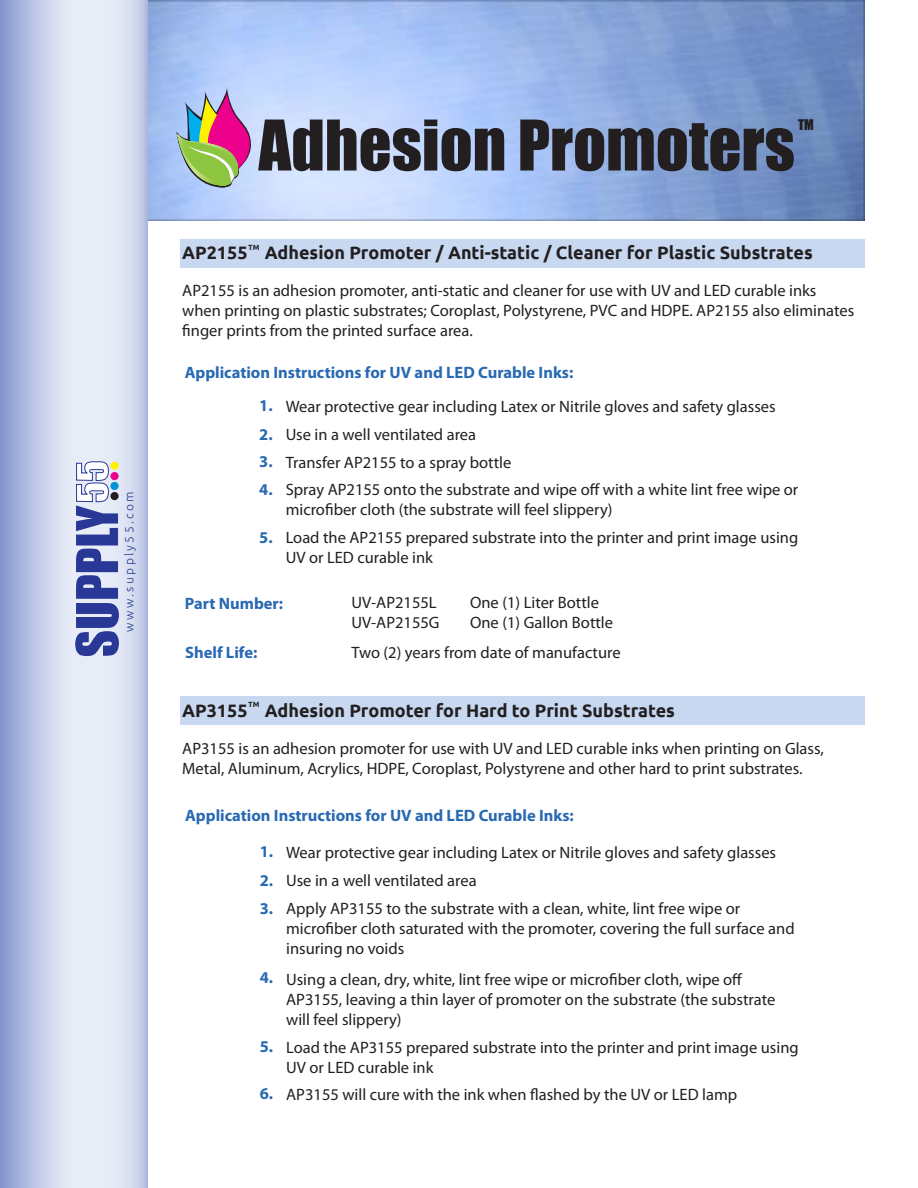
<style>
.page{position:relative;width:918px;height:1188px;background:#fff}
.page>*{position:absolute;margin:0;border:0;box-sizing:border-box;transform-origin:0 0}
.t1{font:64.5px "Impact";color:#231f20}
.t2{font:700 18px "Ubuntu";color:#231f20}
.t3{font:16.5px/19.8px "Myriad Pro";color:#231f20}
.t4{font:700 16.5px/28px "Myriad Pro";color:#2869b3;text-align:justify}
.t5{font:13.5px "Impact";color:#231f20}
.t6{font:300 12px "Ubuntu";letter-spacing:.2em;color:#25408f}
.t7{font:700 7.5px "Ubuntu";color:#231f20}
</style>
<div class="page">
<img style="left:148px;top:0;width:717px;height:220px">
<div style="left:180px;top:239px;width:685px;height:29px;background:#c7d8f0"></div>
<div style="left:180px;top:697px;width:685px;height:28px;background:#c7d8f0"></div>
<svg style="left:0;top:0;width:148px;height:1188px;background:#cbd3eb"></svg>
<svg style="left:75px;top:461px;width:44px;height:195px;background:#818bc2"></svg>
<div style="left:110px;top:462px;width:9px;height:8px;background:#fff200;border-radius:50%"></div>
<div style="left:110px;top:492px;width:9px;height:8px;background:#231f20;border-radius:50%"></div>
<div style="left:110px;top:472px;width:9px;height:8px;background:#ec008c;border-radius:50%"></div>
<div style="left:110px;top:482px;width:9px;height:8px;background:#0095da;border-radius:50%"></div>
<svg style="left:176px;top:87px;width:76px;height:100px;background:#af9da4"></svg>
<p class="t6" style="left:122px;top:632px;width:143px;rotate:-90deg">www.supply55.com</p>
<h1 class="t1" style="left:259px;top:95px;width:538px">Adhesion Promoters</h1>
<p class="t5" style="left:798px;top:114px;width:17px">TM</p>
<p class="t7" style="left:248px;top:242px;width:13px">TM</p>
<p class="t2" style="left:182px;top:242px;width:632px">AP2155 Adhesion Promoter / Anti-static / Cleaner for Plastic Substrates</p>
<p class="t3" style="left:182px;top:281px;width:674px">AP2155 is an adhesion promoter, anti-static and cleaner for use with UV and LED curable inks when printing on plastic substrates; Coroplast, Polystyrene, PVC and HDPE. AP2155 also eliminates finger prints from the printed surface area.</p>
<p class="t4" style="left:185px;top:358px;width:390px">Application Instructions for UV and LED Curable Inks:</p>
<p class="t4" style="left:259px;top:390px;width:15px">1.<br>2.<br>3.<br>4.</p>
<p class="t4" style="left:259px;top:523px;width:15px">5.</p>
<p class="t3" style="left:286px;top:392px;width:514px;line-height:27.9px">Wear protective gear including Latex or Nitrile gloves and safety glasses Use in a well ventilated area<br>Transfer AP2155 to a spray bottle<br>Spray AP2155 onto the substrate and wipe off with a white lint free wipe or</p>
<p class="t3" style="left:286px;top:495px;width:514px;line-height:28.2px">microfiber cloth (the substrate will feel slippery)<br>Load the AP2155 prepared substrate into the printer and print image using</p>
<p class="t3" style="left:286px;top:547px;width:149px">UV or LED curable ink</p>
<p class="t4" style="left:185px;top:589px;width:100px">Part Number:</p>
<p class="t3" style="left:352px;top:593px;width:87px">UV-AP2155L</p>
<p class="t3" style="left:470px;top:593px;width:130px">One (1) Liter Bottle</p>
<p class="t3" style="left:352px;top:613px;width:90px">UV-AP2155G</p>
<p class="t3" style="left:470px;top:613px;width:145px">One (1) Gallon Bottle</p>
<p class="t4" style="left:185px;top:638px;width:74px">Shelf Life:</p>
<p class="t3" style="left:352px;top:642px;width:271px">Two (2) years from date of manufacture</p>
<p class="t7" style="left:248px;top:700px;width:13px">TM</p>
<p class="t2" style="left:182px;top:699px;width:494px">AP3155 Adhesion Promoter for Hard to Print Substrates</p>
<p class="t3" style="left:182px;top:738px;width:643px">AP3155 is an adhesion promoter for use with UV and LED curable inks when printing on Glass,<br>Metal, Aluminum, Acrylics, HDPE, Coroplast, Polystyrene and other hard to print substrates.</p>
<p class="t4" style="left:185px;top:801px;width:390px">Application Instructions for UV and LED Curable Inks:</p>
<p class="t3" style="left:286px;top:838px;width:491px;line-height:28.3px">Wear protective gear including Latex or Nitrile gloves and safety glasses<br>Use in a well ventilated area<br>Apply AP3155 to the substrate with a clean, white, lint free wipe or</p>
<p class="t3" style="left:286px;top:919px;width:510px">microfiber cloth saturated with the promoter, covering the full surface and insuring no voids</p>
<p class="t3" style="left:286px;top:969px;width:491px">Using a clean, dry, white, lint free wipe or microfiber cloth, wipe off<br>AP3155, leaving a thin layer of promoter on the substrate (the substrate will feel slippery)</p>
<p class="t3" style="left:286px;top:1037px;width:514px">Load the AP3155 prepared substrate into the printer and print image using<br>UV or LED curable ink</p>
<p class="t3" style="left:286px;top:1084px;width:452px">AP3155 will cure with the ink when flashed by the UV or LED lamp</p>
<p class="t4" style="left:260px;top:836px;width:15px;line-height:28.7px">1.<br>2.<br>3.</p>
<p class="t4" style="left:260px;top:963px;width:15px">4.</p>
<p class="t4" style="left:260px;top:1032px;width:15px">5.</p>
<p class="t4" style="left:260px;top:1079px;width:15px">6.</p>
</div>
